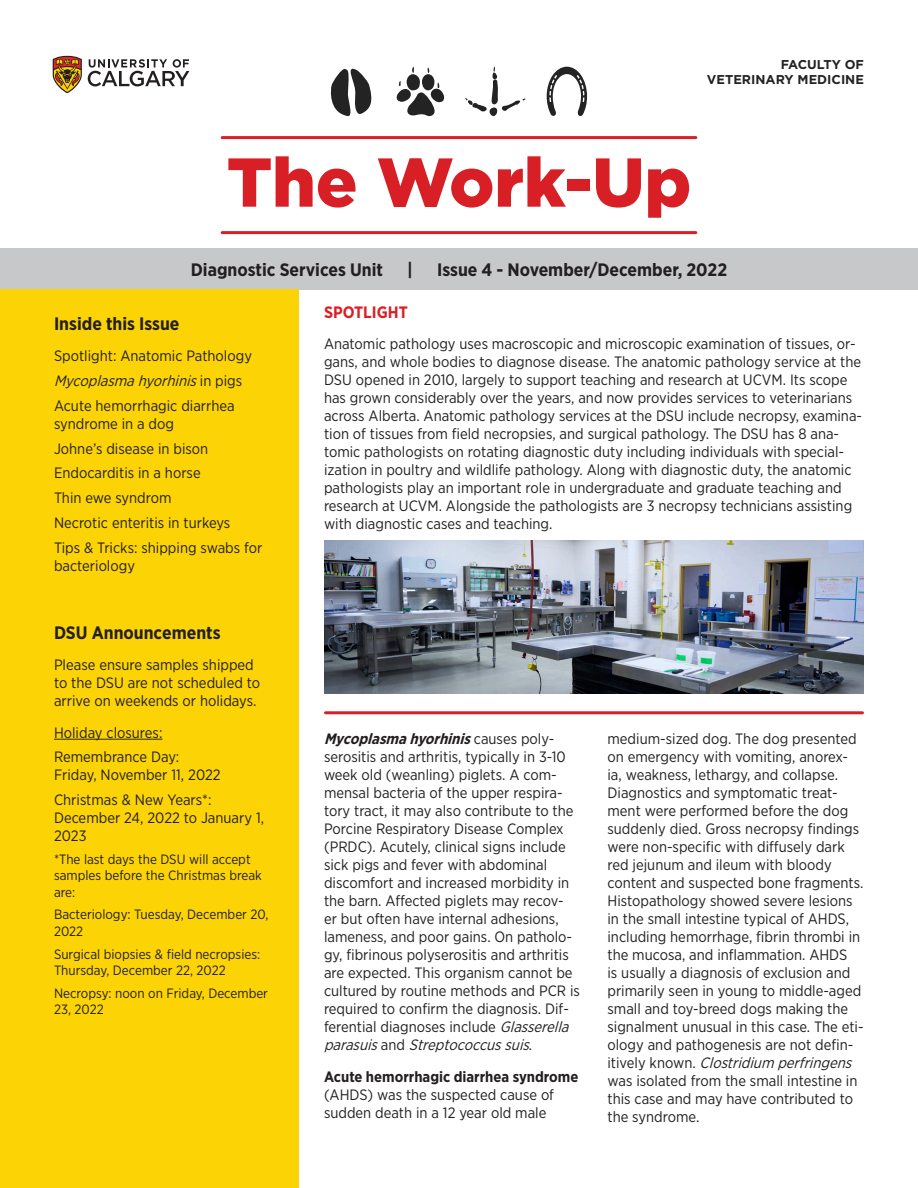
<style>
.page{position:relative;width:918px;height:1188px;background:#fff}
.page>*{position:absolute;margin:0;border:0;box-sizing:border-box;transform-origin:0 0}
.t1{font:900 69px "Gotham";color:#d91f26}
.t2{font:700 18px "Gotham Narrow";color:#231f20}
.t3{font:700 16.5px "Gotham Narrow";color:#d91f26}
.t4{font:15px/18px "Gotham Narrow";color:#231f20}
.t5{font:italic 15px "Gotham Narrow";color:#231f20}
.t6{font:13.5px/16.2px "Gotham Narrow";color:#231f20}
.t7{font:700 12.75px "Gotham";color:#232323}
.s1{font-style:normal}
.s2{font-weight:700;font-style:italic}
.s3{font-style:italic}
.s4{font-weight:700}
</style>
<div class="page">
<svg style="left:53px;top:56px;width:29px;height:37px"></svg>
<svg style="left:88px;top:59px;width:101px;height:27px"></svg>
<hr style="left:222px;top:136px;width:474px;height:3px;background:#d91f26">
<hr style="left:326px;top:711px;width:536px;height:3px;background:#d91f26">
<hr style="left:222px;top:231px;width:474px;height:3px;background:#d91f26">
<div style="left:0;top:249px;width:918px;height:41px;background:#c7c8ca"></div>
<div style="left:0;top:290px;width:298px;height:898px;background:#fcd406"></div>
<hr style="left:54px;top:739px;width:109px;height:1px;background:#231f20">
<img style="left:324px;top:540px;width:540px;height:153px">
<svg style="left:330px;top:68px;width:42px;height:48px"></svg>
<svg style="left:396px;top:67px;width:49px;height:49px"></svg>
<svg style="left:465px;top:66px;width:61px;height:50px"></svg>
<svg style="left:547px;top:67px;width:40px;height:49px"></svg>
<p class="t7" style="left:781px;top:56px;width:85px">FACULTY OF</p>
<p class="t7" style="left:707px;top:71px;width:159px">VETERINARY MEDICINE</p>
<p class="t1" style="left:227px;top:135px;width:466px">The Work-Up</p>
<p class="t2" style="left:191px;top:258px;width:194px">Diagnostic Services Unit</p>
<p class="t2" style="left:407px;top:258px;width:7px">|</p>
<p class="t2" style="left:437px;top:258px;width:292px">Issue 4 - November/December, 2022</p>
<p class="t2" style="left:54px;top:312px;width:127px">Inside this Issue</p>
<p class="t4" style="left:54px;top:347px;width:200px">Spotlight: Anatomic Pathology</p>
<p class="t5" style="left:54px;top:372px;width:190px">Mycoplasmahyorhinis<span class="s1">i n p i g s</span></p>
<p class="t4" style="left:54px;top:396px;width:182px">Acute hemorrhagic diarrhea syndrome in a dog</p>
<p class="t4" style="left:54px;top:439px;width:156px">Johne’s disease in bison</p>
<p class="t4" style="left:54px;top:464px;width:148px">Endocarditis in a horse</p>
<p class="t4" style="left:54px;top:489px;width:119px">Thin ewe syndrom</p>
<p class="t4" style="left:54px;top:513px;width:178px">Necrotic enteritis in turkeys</p>
<p class="t4" style="left:54px;top:538px;width:210px">Tips &amp; Tricks: shipping swabs for bacteriology</p>
<p class="t2" style="left:54px;top:621px;width:168px">DSU Announcements</p>
<p class="t4" style="left:54px;top:656px;width:208px">Please ensure samples shipped to the DSU are not scheduled to arrive on weekends or holidays.</p>
<p class="t4" style="left:54px;top:723px;width:110px">Holiday closures:</p>
<p class="t4" style="left:54px;top:748px;width:127px">Remembrance Day:</p>
<p class="t4" style="left:54px;top:766px;width:168px">Friday, November 11, 2022</p>
<p class="t4" style="left:54px;top:791px;width:159px">Christmas &amp; New Years*:</p>
<p class="t4" style="left:54px;top:809px;width:212px">December 24, 2022 to January 1,<br>2023</p>
<p class="t6" style="left:54px;top:851px;width:209px">*The last days the DSU will accept samples before the Christmas break are:</p>
<p class="t6" style="left:54px;top:906px;width:216px">Bacteriology: Tuesday, December 20,<br>2022</p>
<p class="t6" style="left:54px;top:946px;width:208px">Surgical biopsies &amp; field necropsies:<br>Thursday, December 22, 2022</p>
<p class="t6" style="left:54px;top:985px;width:216px">Necropsy: noon on Friday, December<br>23, 2022</p>
<p class="t3" style="left:324px;top:301px;width:85px">SPOTLIGHT</p>
<p class="t4" style="left:324px;top:335px;width:540px">Anatomic pathology uses macroscopic and microscopic examination of tissues, or&shy;gans, and whole bodies to diagnose disease. The anatomic pathology service at the DSU opened in 2010, largely to support teaching and research at UCVM. Its scope has grown considerably over the years, and now provides services to veterinarians across Alberta. Anatomic pathology services at the DSU include necropsy, examina&shy;tion of tissues from field necropsies, and surgical pathology. The DSU has 8 ana&shy;tomic pathologists on rotating diagnostic duty including individuals with special&shy;ization in poultry and wildlife pathology. Along with diagnostic duty, the anatomic pathologists play an important role in undergraduate and graduate teaching and research at UCVM. Alongside the pathologists are 3 necropsy technicians assisting with diagnostic cases and teaching.</p>
<p class="t4" style="left:324px;top:730px;width:258px"><span class="s2">Mycoplasmahyorhinis</span>c a u s e s p o l y - serositis and arthritis, typically in 3-10 week old (weanling) piglets. A com&shy;mensal bacteria of the upper respira&shy;tory tract, it may also contribute to the Porcine Respiratory Disease Complex (PRDC). Acutely, clinical signs include sick pigs and fever with abdominal discomfort and increased morbidity in the barn. Affected piglets may recov&shy;er but often have internal adhesions, lameness, and poor gains. On patholo&shy;gy, fibrinous polyserositis and arthritis are expected. This organism cannot be cultured by routine methods and PCR is required to confirm the diagnosis. Dif&shy;ferential diagnoses include <span class="s3">Glasserella parasuis</span>a n d <span class="s3">Streptococcussuis</span>.</p>
<p class="t4" style="left:324px;top:1067px;width:256px"><span class="s4">Acute hemorrhagic diarrhea syndrome </span>(AHDS) was the suspected cause of sudden death in a 12 year old male</p>
<p class="t4" style="left:608px;top:730px;width:258px">medium-sized dog. The dog presented on emergency with vomiting, anorex&shy;ia, weakness, lethargy, and collapse.<br>Diagnostics and symptomatic treat&shy;ment were performed before the dog suddenly died. Gross necropsy findings were non-specific with diffusely dark red jejunum and ileum with bloody content and suspected bone fragments.<br>Histopathology showed severe lesions in the small intestine typical of AHDS, including hemorrhage, fibrin thrombi in the mucosa, and inflammation. AHDS<br>is usually a diagnosis of exclusion and primarily seen in young to middle-aged small and toy-breed dogs making the signalment unusual in this case. The eti&shy;ology and pathogenesis are not defin-<br>i t i v e l y k n o w n . <span class="s3">Clostridium perfringens </span>was isolated from the small intestine in this case and may have contributed to the syndrome.</p>
</div>
